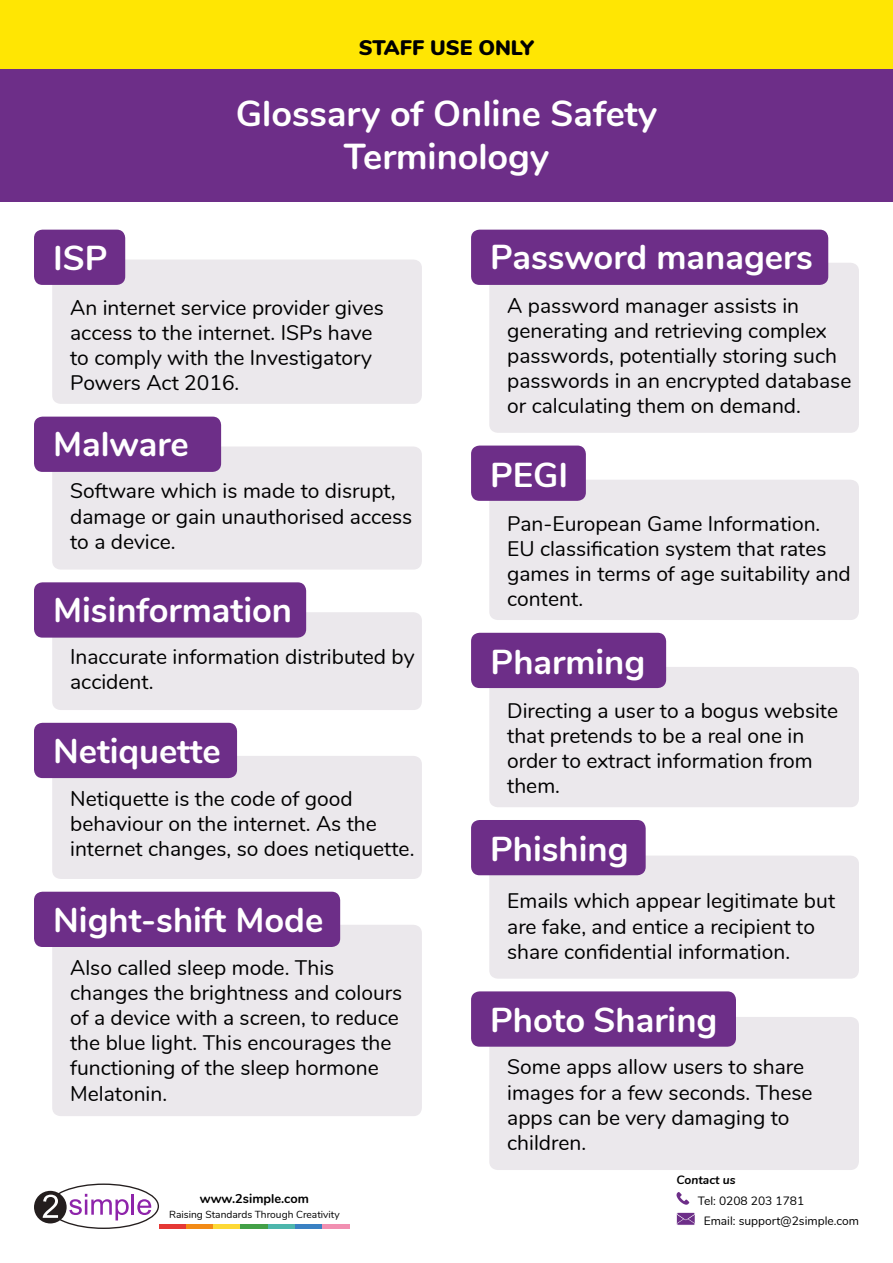
<style>
.page{position:relative;width:893px;height:1263px;background:#fff}
.page>*{position:absolute;margin:0;border:0;box-sizing:border-box;transform-origin:0 0}
.t1{font:700 36px/43.2px "Nunito";color:#fff;text-align:center}
.t2{font:700 34.5px "Nunito";color:#fff}
.t3{font:21px/25.2px "Nunito";color:#000}
.t4{font:900 21px "Nunito";color:#000}
.t5{font:700 12.75px "Nunito";color:#000}
.t6{font:12px "Nunito";color:#000}
.t7{font:italic 700 12px "Nunito";color:#000}
.t8{font:10.2px "Nunito";color:#000}
</style>
<div class="page">
<div style="left:0;top:68px;width:893px;height:134px;background:#6d2e88"></div>
<div style="left:0;top:0;width:893px;height:68px;background:#ffe603"></div>
<svg style="left:676px;top:1192px;width:13px;height:13px"></svg>
<svg style="left:676px;top:1212px;width:19px;height:13px"></svg>
<hr style="left:159px;top:1225px;width:27px;height:4px;background:#e53835">
<hr style="left:186px;top:1225px;width:27px;height:4px;background:#f28a15">
<hr style="left:213px;top:1225px;width:28px;height:4px;background:#fdd835">
<hr style="left:241px;top:1225px;width:27px;height:4px;background:#43a047">
<hr style="left:268px;top:1225px;width:27px;height:4px;background:#4db6ac">
<hr style="left:295px;top:1225px;width:27px;height:4px;background:#3a81c3">
<hr style="left:322px;top:1225px;width:28px;height:4px;background:#f18fb1">
<div style="left:34px;top:1191px;width:33px;height:32px;background:#241e1e;border-radius:50%"></div>
<svg style="left:43px;top:1183px;width:116px;height:46px"></svg>
<div style="left:52px;top:446px;width:370px;height:124px;background:#ebe8ec;border-radius:9px"></div>
<div style="left:34px;top:417px;width:187px;height:55px;background:#6d2e88;border-radius:9px"></div>
<div style="left:52px;top:756px;width:370px;height:123px;background:#ebe8ec;border-radius:9px"></div>
<div style="left:34px;top:723px;width:203px;height:55px;background:#6d2e88;border-radius:9px"></div>
<div style="left:52px;top:612px;width:370px;height:98px;background:#ebe8ec;border-radius:9px"></div>
<div style="left:34px;top:582px;width:272px;height:56px;background:#6d2e88;border-radius:9px"></div>
<div style="left:52px;top:925px;width:370px;height:191px;background:#ebe8ec;border-radius:9px"></div>
<div style="left:34px;top:892px;width:306px;height:55px;background:#6d2e88;border-radius:9px"></div>
<div style="left:489px;top:263px;width:370px;height:170px;background:#ebe8ec;border-radius:9px"></div>
<div style="left:471px;top:230px;width:357px;height:55px;background:#6d2e88;border-radius:9px"></div>
<div style="left:489px;top:667px;width:370px;height:140px;background:#ebe8ec;border-radius:9px"></div>
<div style="left:471px;top:633px;width:195px;height:55px;background:#6d2e88;border-radius:9px"></div>
<div style="left:489px;top:855px;width:370px;height:124px;background:#ebe8ec;border-radius:9px"></div>
<div style="left:471px;top:820px;width:175px;height:55px;background:#6d2e88;border-radius:9px"></div>
<div style="left:489px;top:1017px;width:370px;height:153px;background:#ebe8ec;border-radius:9px"></div>
<div style="left:471px;top:991px;width:265px;height:56px;background:#6d2e88;border-radius:9px"></div>
<div style="left:489px;top:480px;width:370px;height:140px;background:#ebe8ec;border-radius:9px"></div>
<div style="left:471px;top:446px;width:115px;height:55px;background:#6d2e88;border-radius:9px"></div>
<div style="left:52px;top:259px;width:370px;height:145px;background:#ebe8ec;border-radius:9px"></div>
<div style="left:34px;top:230px;width:91px;height:55px;background:#6d2e88;border-radius:9px"></div>
<p class="t4" style="left:359px;top:32px;width:176px">STAFF USE ONLY</p>
<h2 class="t2" style="left:53px;top:233px;width:56px">ISP</h2>
<h1 class="t1" style="left:236px;top:90px;width:423px">Glossary of Online Safety<br>Terminology</h1>
<h2 class="t2" style="left:490px;top:232px;width:324px">Password managers</h2>
<p class="t3" style="left:70px;top:294px;width:315px">An internet service provider gives access to the internet. ISPs have to comply with the Investigatory<br>Powers Act 2016.</p>
<h2 class="t2" style="left:53px;top:419px;width:137px">Malware</h2>
<p class="t3" style="left:70px;top:477px;width:344px">Software which is made to disrupt, damage or gain unauthorised access to a device.</p>
<h2 class="t2" style="left:53px;top:585px;width:240px">Misinformation</h2>
<p class="t3" style="left:70px;top:643px;width:346px">Inaccurate information distributed by accident.</p>
<h2 class="t2" style="left:53px;top:725px;width:169px">Netiquette</h2>
<p class="t3" style="left:70px;top:785px;width:346px">Netiquette is the code of good behaviour on the internet. As the internet changes, so does netiquette.</p>
<h2 class="t2" style="left:53px;top:894px;width:272px">Night-shift Mode</h2>
<p class="t3" style="left:70px;top:953px;width:334px">Also called sleep mode. This changes the brightness and colours of a device with a screen, to reduce the blue light. This encourages the functioning of the sleep hormone<br>Melatonin.</p>
<p class="t5" style="left:200px;top:1189px;width:111px">www.2simple.com</p>
<p class="t8" style="left:169px;top:1207px;width:172px">Raising Standards Through Creativity</p>
<p class="t3" style="left:507px;top:291px;width:346px">A password manager assists in generating and retrieving complex passwords, potentially storing such passwords in an encrypted database or calculating them on demand.</p>
<h2 class="t2" style="left:490px;top:449px;width:80px">PEGI</h2>
<p class="t3" style="left:507px;top:509px;width:345px">Pan-European Game Information.<br>EU classification system that rates games in terms of age suitability and content.</p>
<h2 class="t2" style="left:491px;top:637px;width:156px">Pharming</h2>
<p class="t3" style="left:507px;top:697px;width:332px">Directing a user to a bogus website that pretends to be a real one in order to extract information from them.</p>
<h2 class="t2" style="left:490px;top:824px;width:140px">Phishing</h2>
<p class="t3" style="left:507px;top:887px;width:329px">Emails which appear legitimate but are fake, and entice a recipient to share confidential information.</p>
<h2 class="t2" style="left:490px;top:995px;width:229px">Photo Sharing</h2>
<p class="t3" style="left:507px;top:1053px;width:307px">Some apps allow users to share images for a few seconds. These apps can be very damaging to children.</p>
<p class="t7" style="left:676px;top:1171px;width:61px">Contact us</p>
<p class="t6" style="left:704px;top:1212px;width:157px">Email: support@2simple.com</p>
<p class="t6" style="left:698px;top:1192px;width:108px">Tel: 0208 203 1781</p>
</div>
